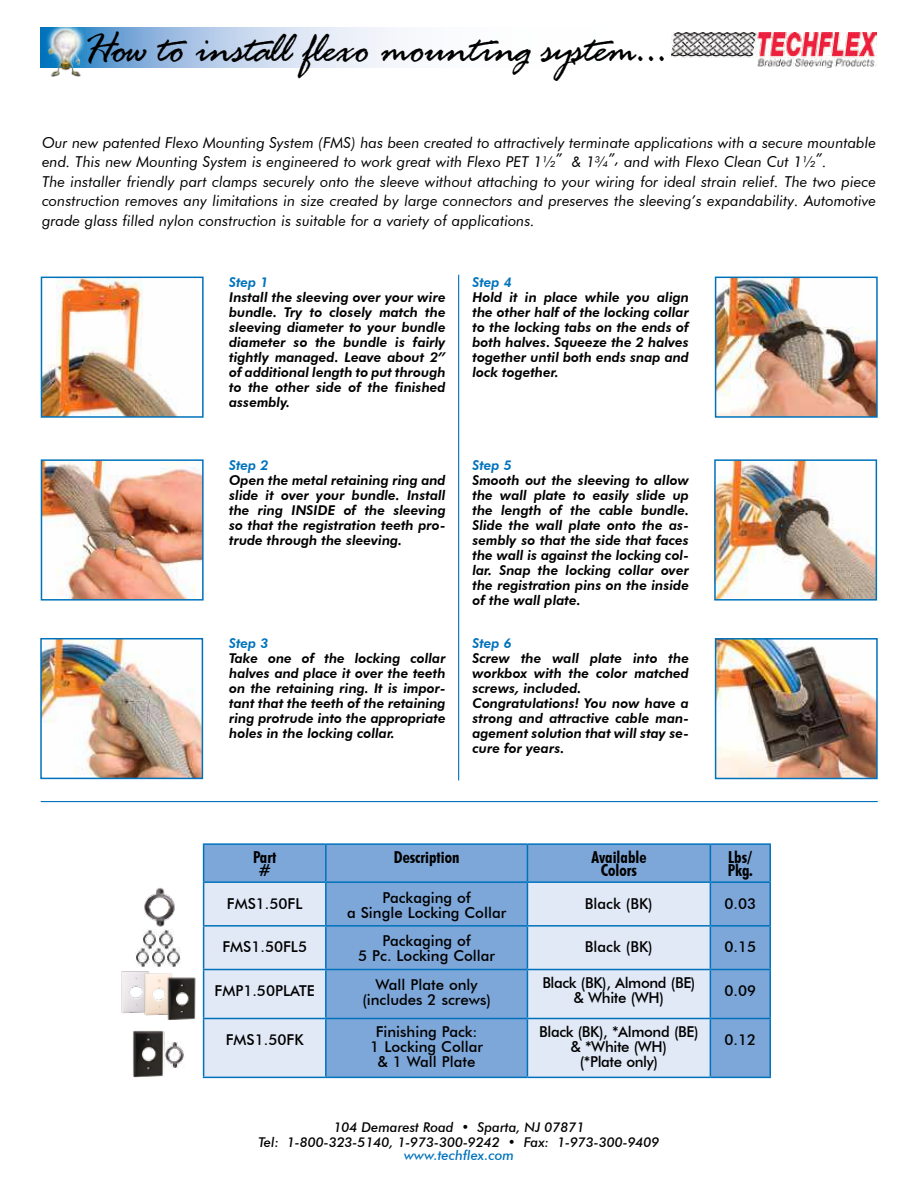
<style>
.page{position:relative;width:918px;height:1188px;background:#fff}
.page>*{position:absolute;margin:0;border:0;box-sizing:border-box;transform-origin:0 0}
.t1{font:45px "Rage Italic Let Plain";color:#000}
.t2{font:700 condensed 16.5px/13.5px "Futura BT";color:#000;text-align:center}
.t3{font:italic 15px/19.5px "Futura BT";color:#000}
.t4{font:500 15px/15px "Futura BT";color:#000;text-align:center}
.t5{font:500 15px/15px "Futura BT";letter-spacing:-.025em;color:#000;text-align:center}
.t6{font:italic 800 13.5px/15px "Futura BT";color:#000;text-align:justify}
.t7{font:italic 500 13.5px/15px "Futura BT";color:#000;text-align:center}
.t8{font:italic 800 13.5px "Futura BT";color:#0072bc}
.t9{font:italic 500 13.5px "Futura BT";color:#0072bc}
</style>
<div class="page">
<img style="left:672px;top:32px;width:205px;height:35px">
<img style="left:44px;top:280px;width:133px;height:135px">
<div style="left:41px;top:277px;width:163px;height:141px;border:2px solid #0072bc"></div>
<img style="left:44px;top:462px;width:157px;height:136px">
<div style="left:41px;top:459px;width:163px;height:142px;border:2px solid #0072bc"></div>
<img style="left:717px;top:462px;width:157px;height:136px">
<div style="left:714px;top:459px;width:163px;height:142px;border:2px solid #0072bc"></div>
<img style="left:718px;top:280px;width:157px;height:135px">
<div style="left:715px;top:277px;width:163px;height:141px;border:2px solid #0072bc"></div>
<hr style="left:458px;top:275px;width:1px;height:505px;background:#0072bc">
<hr style="left:41px;top:801px;width:837px;height:1px;background:#0072bc">
<img style="left:43px;top:641px;width:157px;height:135px">
<div style="left:40px;top:638px;width:163px;height:141px;border:2px solid #0072bc"></div>
<img style="left:718px;top:641px;width:157px;height:135px">
<div style="left:715px;top:638px;width:163px;height:141px;border:2px solid #0072bc"></div>
<div style="left:204px;top:845px;width:565px;height:232px;background:#7da7d9"></div>
<svg style="left:204px;top:883px;width:506px;height:194px;background:#b7cde9"></svg>
<hr style="left:203px;top:843px;width:123px;height:2px;background:#0072bc">
<hr style="left:203px;top:845px;width:1px;height:36px;background:#0072bc">
<hr style="left:326px;top:843px;width:201px;height:2px;background:#0072bc">
<hr style="left:325px;top:845px;width:2px;height:36px;background:#0072bc">
<hr style="left:527px;top:843px;width:183px;height:2px;background:#0072bc">
<hr style="left:527px;top:845px;width:1px;height:36px;background:#0072bc">
<hr style="left:710px;top:843px;width:61px;height:2px;background:#0072bc">
<hr style="left:710px;top:845px;width:1px;height:36px;background:#0072bc">
<hr style="left:769px;top:845px;width:2px;height:36px;background:#0072bc">
<hr style="left:203px;top:881px;width:123px;height:2px;background:#0072bc">
<hr style="left:203px;top:883px;width:1px;height:42px;background:#0072bc">
<hr style="left:326px;top:881px;width:201px;height:2px;background:#0072bc">
<hr style="left:325px;top:883px;width:2px;height:42px;background:#0072bc">
<hr style="left:527px;top:881px;width:183px;height:2px;background:#0072bc">
<hr style="left:527px;top:883px;width:1px;height:42px;background:#0072bc">
<hr style="left:710px;top:881px;width:61px;height:2px;background:#0072bc">
<hr style="left:710px;top:883px;width:1px;height:42px;background:#0072bc">
<hr style="left:769px;top:883px;width:2px;height:42px;background:#0072bc">
<hr style="left:203px;top:925px;width:123px;height:2px;background:#0072bc">
<hr style="left:203px;top:927px;width:1px;height:42px;background:#0072bc">
<hr style="left:326px;top:925px;width:201px;height:2px;background:#0072bc">
<hr style="left:325px;top:927px;width:2px;height:42px;background:#0072bc">
<hr style="left:527px;top:925px;width:183px;height:2px;background:#0072bc">
<hr style="left:527px;top:927px;width:1px;height:42px;background:#0072bc">
<hr style="left:710px;top:925px;width:61px;height:2px;background:#0072bc">
<hr style="left:710px;top:927px;width:1px;height:42px;background:#0072bc">
<hr style="left:769px;top:927px;width:2px;height:42px;background:#0072bc">
<hr style="left:203px;top:969px;width:123px;height:1px;background:#0072bc">
<hr style="left:203px;top:970px;width:1px;height:48px;background:#0072bc">
<hr style="left:326px;top:969px;width:201px;height:1px;background:#0072bc">
<hr style="left:325px;top:970px;width:2px;height:48px;background:#0072bc">
<hr style="left:527px;top:969px;width:183px;height:1px;background:#0072bc">
<hr style="left:527px;top:970px;width:1px;height:48px;background:#0072bc">
<hr style="left:710px;top:969px;width:61px;height:1px;background:#0072bc">
<hr style="left:710px;top:970px;width:1px;height:48px;background:#0072bc">
<hr style="left:769px;top:970px;width:2px;height:48px;background:#0072bc">
<hr style="left:203px;top:1018px;width:123px;height:1px;background:#0072bc">
<hr style="left:203px;top:1019px;width:1px;height:58px;background:#0072bc">
<hr style="left:326px;top:1018px;width:201px;height:1px;background:#0072bc">
<hr style="left:325px;top:1019px;width:2px;height:58px;background:#0072bc">
<hr style="left:527px;top:1018px;width:183px;height:1px;background:#0072bc">
<hr style="left:527px;top:1019px;width:1px;height:58px;background:#0072bc">
<hr style="left:710px;top:1018px;width:61px;height:1px;background:#0072bc">
<hr style="left:710px;top:1019px;width:1px;height:58px;background:#0072bc">
<hr style="left:769px;top:1019px;width:2px;height:58px;background:#0072bc">
<hr style="left:203px;top:1077px;width:123px;height:1px;background:#0072bc">
<hr style="left:326px;top:1077px;width:201px;height:1px;background:#0072bc">
<hr style="left:527px;top:1077px;width:183px;height:1px;background:#0072bc">
<hr style="left:710px;top:1077px;width:61px;height:1px;background:#0072bc">
<img style="left:144px;top:888px;width:31px;height:39px">
<img style="left:143px;top:930px;width:14px;height:18px">
<img style="left:159px;top:930px;width:14px;height:18px">
<img style="left:135px;top:948px;width:46px;height:19px">
<img style="left:133px;top:1030px;width:32px;height:48px">
<img style="left:165px;top:1041px;width:20px;height:27px">
<img style="left:121px;top:971px;width:28px;height:42px">
<img style="left:142px;top:973px;width:31px;height:43px">
<img style="left:166px;top:977px;width:30px;height:43px">
<svg style="left:41px;top:27px;width:358px;height:40px;background:#b9d0ea"></svg>
<img style="left:42px;top:27px;width:52px;height:50px">
<h1 class="t1" style="left:82px;top:31px;width:588px">How to install flexo mounting system...</h1>
<p class="t3" style="left:42px;top:134px;width:836px">Our new patented Flexo Mounting System (FMS) has been created to attractively terminate applications with a secure mountable end. This new Mounting System is engineered to work great with Flexo PET 1½” &amp; 1¾”, and with Flexo Clean Cut 1½”.<br>The installer friendly part clamps securely onto the sleeve without attaching to your wiring for ideal strain relief. The two piece construction removes any limitations in size created by large connectors and preserves the sleeving’s expandability. Automotive grade glass filled nylon construction is suitable for a variety of applications.</p>
<p class="t8" style="left:229px;top:276px;width:41px">Step 1</p>
<p class="t6" style="left:229px;top:291px;width:218px">Install the sleeving over your wire bundle. Try to closely match the sleeving diameter to your bundle diameter so the bundle is fairly tightly managed. Leave about 2” of additional length to put through to the other side of the finished assembly.</p>
<p class="t8" style="left:229px;top:459px;width:41px">Step 2</p>
<p class="t6" style="left:229px;top:474px;width:218px">Open the metal retaining ring and slide it over your bundle. Install the ring INSIDE of the sleeving so that the registration teeth pro&shy;trude through the sleeving.</p>
<p class="t8" style="left:229px;top:638px;width:41px">Step 3</p>
<p class="t6" style="left:229px;top:652px;width:218px">Take one of the locking collar halves and place it over the teeth on the retaining ring. It is impor&shy;tant that the teeth of the retaining ring protrude into the appropriate holes in the locking collar.</p>
<p class="t8" style="left:472px;top:276px;width:41px">Step 4</p>
<p class="t6" style="left:472px;top:291px;width:218px">Hold it in place while you align the other half of the locking collar to the locking tabs on the ends of both halves. Squeeze the 2 halves together until both ends snap and lock together.</p>
<p class="t8" style="left:472px;top:459px;width:41px">Step 5</p>
<p class="t6" style="left:472px;top:474px;width:218px">Smooth out the sleeving to allow the wall plate to easily slide up the length of the cable bundle.<br>Slide the wall plate onto the as&shy;sembly so that the side that faces the wall is against the locking col&shy;lar. Snap the locking collar over the registration pins on the inside of the wall plate.</p>
<p class="t8" style="left:472px;top:638px;width:41px">Step 6</p>
<p class="t6" style="left:472px;top:652px;width:218px;text-align:left">Screw the wall plate into the workbox with the color matched screws, included.<br>Congratulations! You now have a strong and attractive cable man&shy;agement solution that will stay se&shy;cure for years.</p>
<p class="t2" style="left:253px;top:851px;width:25px">Part #</p>
<p class="t2" style="left:394px;top:851px;width:67px">Description</p>
<p class="t2" style="left:591px;top:851px;width:57px">Available<br>Colors</p>
<p class="t2" style="left:728px;top:851px;width:27px;text-align:left">Lbs/<br>Pkg.</p>
<p class="t4" style="left:227px;top:896px;width:77px">FMS1.50FL</p>
<p class="t4" style="left:347px;top:890px;width:161px">Packaging of<br>a Single Locking Collar</p>
<p class="t4" style="left:585px;top:896px;width:69px">Black (BK)</p>
<p class="t4" style="left:724px;top:896px;width:33px">0.03</p>
<p class="t4" style="left:222px;top:939px;width:86px">FMS1.50FL5</p>
<p class="t4" style="left:358px;top:933px;width:138px">Packaging of<br>5 Pc. Locking Collar</p>
<p class="t4" style="left:585px;top:939px;width:69px">Black (BK)</p>
<p class="t4" style="left:724px;top:939px;width:33px">0.15</p>
<p class="t4" style="left:215px;top:983px;width:102px">FMP1.50PLATE</p>
<p class="t4" style="left:362px;top:977px;width:130px">Wall Plate only (includes 2 screws)</p>
<p class="t5" style="left:542px;top:975px;width:155px">Black (BK), Almond (BE) &amp; White (WH)</p>
<p class="t4" style="left:724px;top:983px;width:33px">0.09</p>
<p class="t4" style="left:226px;top:1032px;width:79px">FMS1.50FK</p>
<p class="t4" style="left:370px;top:1024px;width:114px">Finishing Pack:<br>1 Locking Collar &amp; 1 Wall Plate</p>
<p class="t5" style="left:539px;top:1024px;width:161px">Black (BK), *Almond (BE) &amp; *White (WH)<br>(*Plate only)</p>
<p class="t4" style="left:724px;top:1032px;width:33px">0.12</p>
<p class="t7" style="left:258px;top:1119px;width:403px">104 Demarest Road • Sparta, NJ 07871<br>Tel: 1-800-323-5140, 1-973-300-9242 • Fax: 1-973-300-9409</p>
<p class="t9" style="left:404px;top:1147px;width:111px">www.techflex.com</p>
</div>
